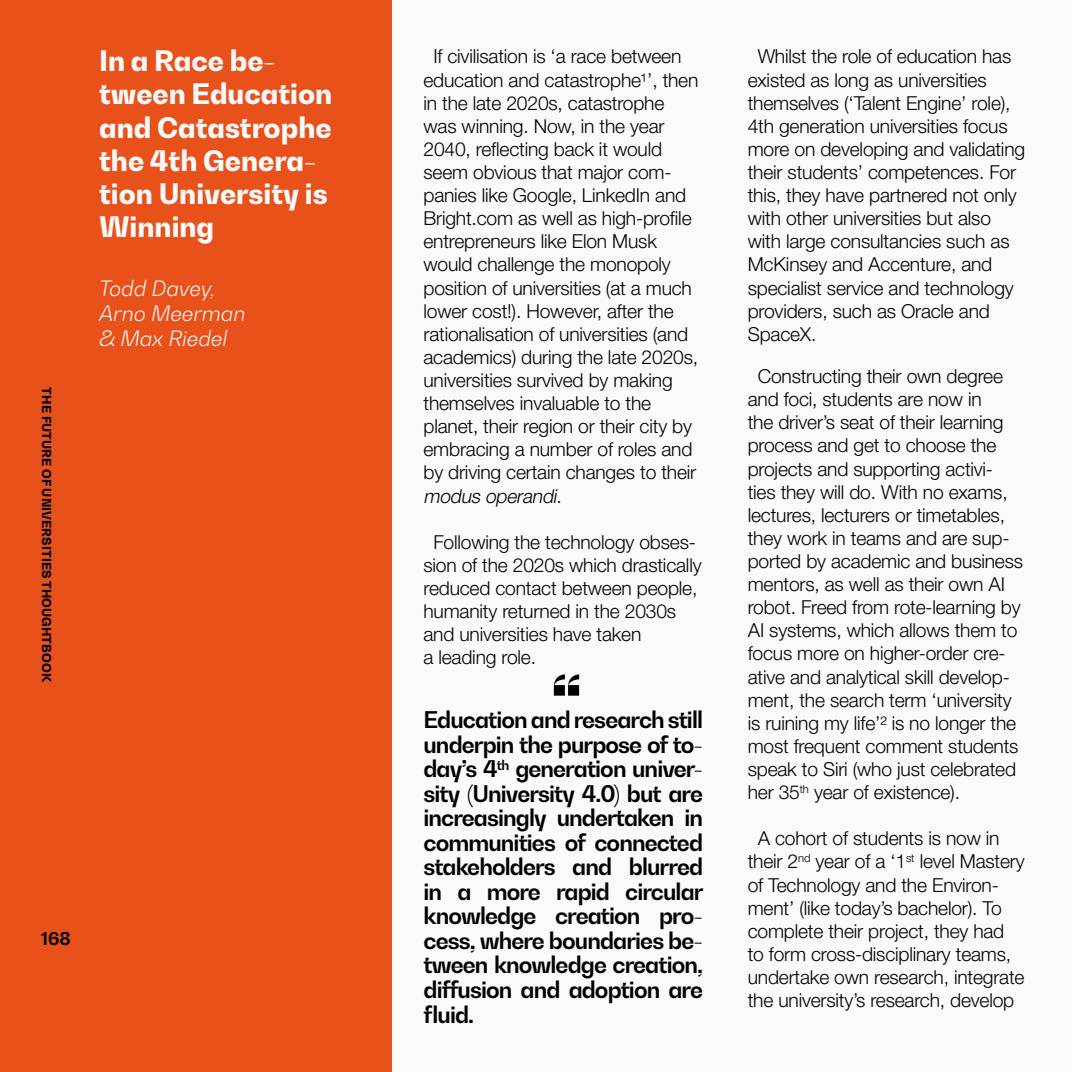
<style>
.page{position:relative;width:1072px;height:1072px;background:#fff}
.page>*{position:absolute;margin:0;border:0;box-sizing:border-box;transform-origin:0 0}
.t1{font:800 61.25px "Bw Gradual DEMO";color:#000}
.t2{font:800 28px/33.2px "Bw Gradual DEMO";color:#fbfafa}
.t3{font:700 22.75px/24.5px "Bw Gradual DEMO";letter-spacing:-.04em;color:#000;text-align:justify}
.t4{font:italic 300 21px/25.2px "Bw Gradual DEMO";color:#fbfafa}
.t5{font:300 19.25px/23.1px "ES Helvetica";letter-spacing:-.01em;color:#000}
.t6{font:700 17.5px "Bw Gradual DEMO";color:#000}
.t7{font:800 12.25px "Bw Gradual DEMO";letter-spacing:.01em;color:#000}
.s1{font-style:italic}
</style>
<div class="page">
<div style="left:0;top:0;width:1071px;height:1071px;background:#fbfafa"></div>
<div style="left:0;top:0;width:391px;height:1071px;background:#e9511b"></div>
<p class="t7" style="left:55px;top:387px;width:296px;rotate:90deg">THE FUTURE OF UNIVERSITIES THOUGHTBOOK</p>
<h2 class="t2" style="left:99px;top:43px;width:234px">In a Race be&shy;tween Education and Catastrophe the 4th Genera&shy;tion University is<br>Winning</h2>
<p class="t4" style="left:99px;top:275px;width:148px">Todd Davey,<br>Arno Meerman &amp; Max Riedel</p>
<p class="t6" style="left:42px;top:927px;width:31px">168</p>
<p class="t5" style="left:423px;top:45px;width:276px;text-indent:10px">If civilisation is ‘a race between education and catastrophe¹’, then in the late 2020s, catastrophe was winning. Now, in the year<br>2040, reflecting back it would seem obvious that major com&shy;panies like Google, LinkedIn and<br>Bright.com as well as high-profile entrepreneurs like Elon Musk would challenge the monopoly position of universities (at a much lower cost!). However, after the rationalisation of universities (and academics) during the late 2020s, universities survived by making themselves invaluable to the planet, their region or their city by embracing a number of roles and by driving certain changes to their <span class="s1">modus operandi</span>.</p>
<p class="t5" style="left:423px;top:530px;width:279px;text-indent:10px">Following the technology obses&shy;sion of the 2020s which drastically reduced contact between people, humanity returned in the 2030s and universities have taken<br>a leading role.</p>
<h1 class="t1" style="left:551px;top:656px;width:33px">“</h1>
<p class="t3" style="left:423px;top:707px;width:282px">Education and research still underpin the purpose of to&shy;day’s 4<sup>th</sup> generation univer&shy;sity (University 4.0) but are increasingly undertaken in communities of connected stakeholders and blurred in a more rapid circular knowledge creation pro&shy;cess, where boundaries be&shy;tween knowledge creation, diffusion and adoption are fluid.</p>
<p class="t5" style="left:747px;top:45px;width:279px;text-indent:10px">Whilst the role of education has existed as long as universities themselves (‘Talent Engine’ role),<br>4th generation universities focus more on developing and validating their students’ competences. For this, they have partnered not only with other universities but also with large consultancies such as<br>McKinsey and Accenture, and specialist service and technology providers, such as Oracle and<br>SpaceX.</p>
<p class="t5" style="left:747px;top:364px;width:277px;text-indent:10px">Constructing their own degree and foci, students are now in<br>the driver’s seat of their learning process and get to choose the projects and supporting activi&shy;ties they will do. With no exams, lectures, lecturers or timetables, they work in teams and are sup&shy;ported by academic and business mentors, as well as their own AI robot. Freed from rote-learning by<br>AI systems, which allows them to focus more on higher-order cre&shy;ative and analytical skill develop&shy;ment, the search term ‘university is ruining my life’² is no longer the most frequent comment students speak to Siri (who just celebrated her 35<sup>th</sup> year of existence).</p>
<p class="t5" style="left:747px;top:826px;width:278px;text-indent:10px">A cohort of students is now in their 2<sup>nd</sup> year of a ‘1<sup>st</sup> level Mastery of Technology and the Environ&shy;ment’ (like today’s bachelor). To complete their project, they had to form cross-disciplinary teams, undertake own research, integrate the university’s research, develop</p>
</div>
